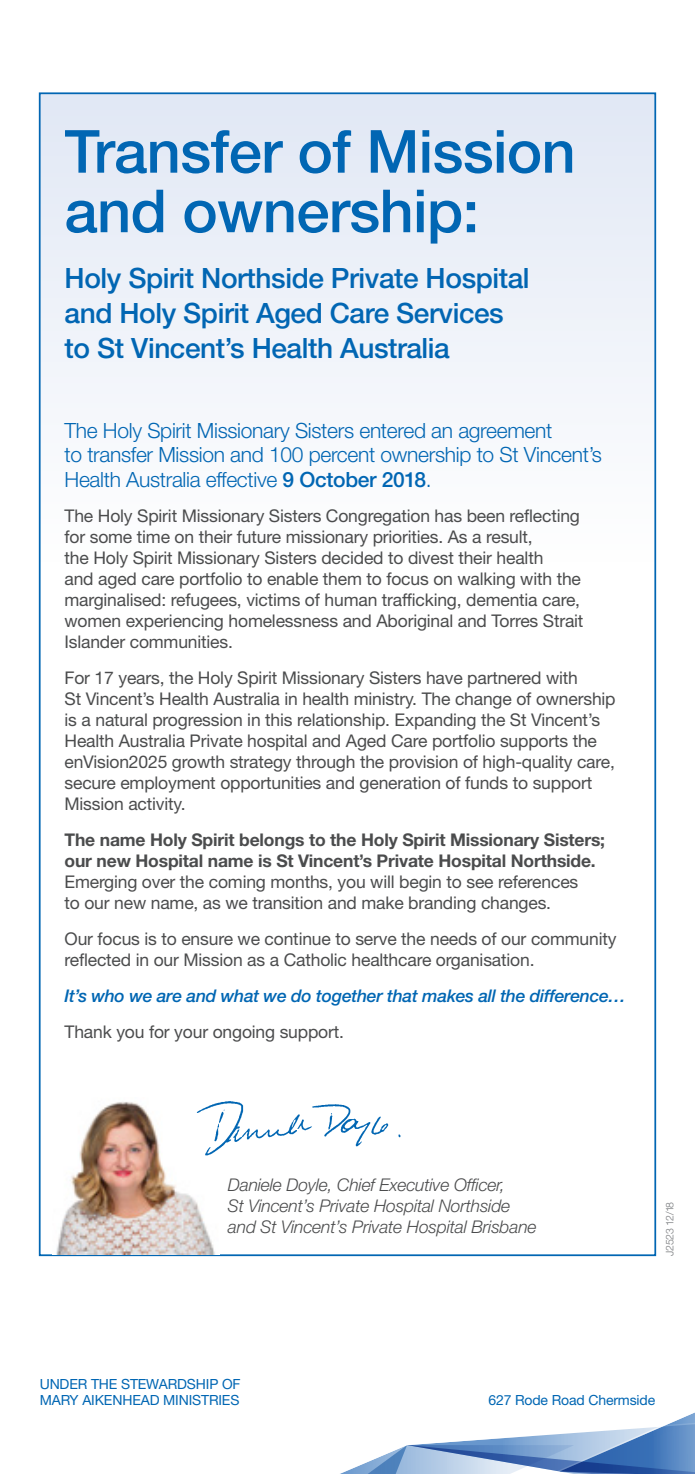
<style>
.page{position:relative;width:695px;height:1474px;background:#fff}
.page>*{position:absolute;margin:0;border:0;box-sizing:border-box;transform-origin:0 0}
.t1{font:500 59.5px/59.5px "Helvetica Neue";letter-spacing:-.01em;color:#0166b3}
.t2{font:500 28px/35px "Helvetica Neue";letter-spacing:-.015em;color:#0166b3}
.StandfirstBLUE{font:300 21px/24.5px "Helvetica Neue";letter-spacing:-.015em;color:#0166b3}
.BODY{font:17.5px/21px "Helvetica Neue";letter-spacing:-.01em;color:#4b4c4d}
.BODY-2{font:700 17.5px/21px "Helvetica Neue";letter-spacing:-.01em;color:#4b4c4d}
.BODY-3{font:italic 300 17.5px/21px "Helvetica Neue";letter-spacing:-.01em;color:#4b4c4d}
.Closing_paragraph{font:italic 500 17.5px "Helvetica Neue";letter-spacing:-.015em;color:#0166b3}
.t3{font:14px/15.8px "Helvetica Neue";letter-spacing:-.01em;color:#0166b3}
.HSNPH_Job_Code{font:300 10.5px "Helvetica Neue";letter-spacing:-.01em;color:#76787b}
.s1{font-weight:500}
.s2{font-weight:400}
</style>
<div class="page">
<div style="left:40px;top:93px;width:615px;height:469px;background:linear-gradient(to bottom,#e0e7f5,#fefefe)"></div>
<svg style="left:342px;top:1413px;width:352px;height:60px"></svg>
<img style="left:56px;top:1102px;width:159px;height:152px">
<img style="left:187px;top:1101px;width:214px;height:60px">
<p class="t1" style="left:64px;top:121px;width:512px">Transfer of Mission and ownership:</p>
<p class="t2" style="left:64px;top:260px;width:466px">Holy Spirit Northside Private Hospital and Holy Spirit Aged Care Services to St Vincent’s Health Australia</p>
<p class="StandfirstBLUE" style="left:64px;top:417px;width:539px">The Holy Spirit Missionary Sisters entered an agreement<br>to transfer Mission and 100 percent ownership to St Vincent’s<br>Health Australia effective <span class="s1">9 October 2018</span>.</p>
<p class="BODY" style="left:64px;top:505px;width:520px">The Holy Spirit Missionary Sisters Congregation has been reflecting for some time on their future missionary priorities. As a result,<br>the Holy Spirit Missionary Sisters decided to divest their health<br>and aged care portfolio to enable them to focus on walking with the marginalised: refugees, victims of human trafficking, dementia care, women experiencing homelessness and Aboriginal and Torres Strait Islander communities.</p>
<p class="BODY" style="left:64px;top:667px;width:552px">For 17 years, the Holy Spirit Missionary Sisters have partnered with<br>St Vincent’s Health Australia in health ministry. The change of ownership is a natural progression in this relationship. Expanding the St Vincent’s Health Australia Private hospital and Aged Care portfolio supports the enVision2025 growth strategy through the provision of high-quality care, secure employment opportunities and generation of funds to support Mission activity.</p>
<p class="BODY-2" style="left:64px;top:829px;width:542px">The name Holy Spirit belongs to the Holy Spirit Missionary Sisters; our new Hospital name is St Vincent’s Private Hospital Northside.<br><span class="s2">Emerging over the coming months, you will begin to see references<br>to our new name, as we transition and make branding changes.</span></p>
<p class="BODY" style="left:64px;top:928px;width:553px">Our focus is to ensure we continue to serve the needs of our community reflected in our Mission as a Catholic healthcare organisation.</p>
<p class="Closing_paragraph" style="left:64px;top:985px;width:563px">It’s who we are and what we do together that makes all the difference…</p>
<p class="BODY" style="left:64px;top:1021px;width:281px">Thank you for your ongoing support.</p>
<p class="BODY-3" style="left:228px;top:1174px;width:310px">Daniele Doyle, Chief Executive Officer,<br>St Vincent’s Private Hospital Northside and St Vincent’s Private Hospital Brisbane</p>
<p class="HSNPH_Job_Code" style="left:663px;top:1256px;width:56px;rotate:-90deg">J2523 12/18</p>
<p class="t3" style="left:40px;top:1375px;width:202px">UNDER THE STEWARDSHIP OF<br>MARY AIKENHEAD MINISTRIES</p>
<p class="t3" style="left:488px;top:1391px;width:168px">627 Rode Road Chermside</p>
</div>
